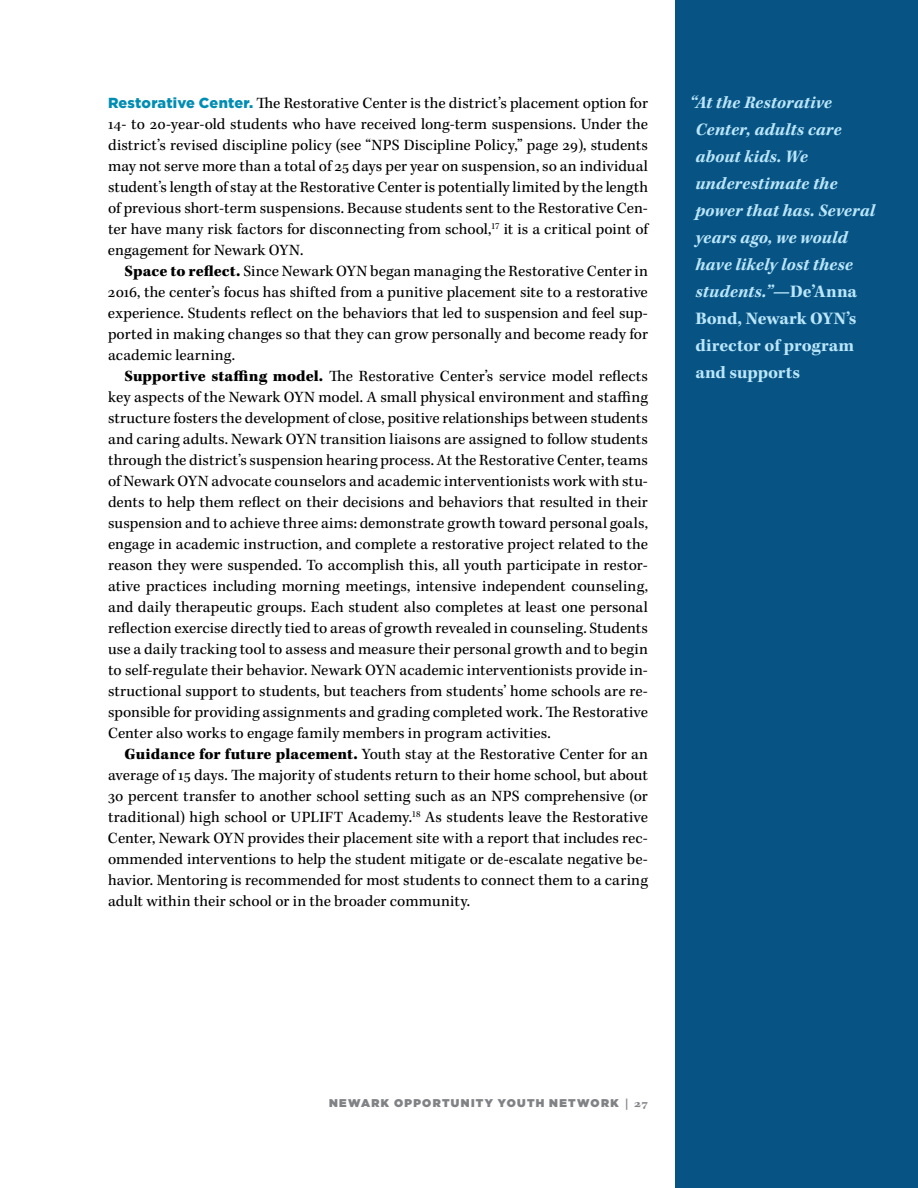
<style>
.page{position:relative;width:918px;height:1188px;background:#fff}
.page>*{position:absolute;margin:0;border:0;box-sizing:border-box;transform-origin:0 0}
.t1{font:italic 700 18px/27px "Kepler Std";letter-spacing:.005em;color:#b9e6fa}
.t2{font:16.05px/21px "Kepler Std";letter-spacing:.005em;color:#000;text-align:justify}
.t3{font:900 11.25px "Gotham";letter-spacing:.115em;color:#808285}
.s1{font-family:"Gotham";font-weight:900;font-size:14.55px;color:#008db3}
.s2{font-weight:900}
.s3{font-style:normal}
.s4{font-family:"Kepler Std";font-weight:700;font-stretch:expanded}
</style>
<div class="page">
<div style="left:675px;top:0;width:243px;height:1188px;background:#075384"></div>
<p class="t2" style="left:108px;top:93px;width:542px"><span class="s1">Restorative Center.</span> The Restorative Center is the district’s placement option for 14- to 20-year-old students who have received long-term suspensions. Under the district’s revised discipline policy (see “NPS Discipline Policy,” page 29), students may not serve more than a total of 25 days per year on suspension, so an individual student’s length of stay at the Restorative Center is potentially limited by the length of previous short-term suspensions. Because students sent to the Restorative Cen&shy;ter have many risk factors for disconnecting from school,<sup>17</sup> it is a critical point of engagement for Newark OYN.</p>
<p class="t2" style="left:108px;top:261px;width:542px;text-indent:16px"><span class="s2">Space to reflect.</span> Since Newark OYN began managing the Restorative Center in 2016, the center’s focus has shifted from a punitive placement site to a restorative experience. Students reflect on the behaviors that led to suspension and feel sup&shy;ported in making changes so that they can grow personally and become ready for academic learning.</p>
<p class="t2" style="left:108px;top:366px;width:542px;text-indent:16px"><span class="s2">Supportive staffing model.</span> The Restorative Center’s service model reflects key aspects of the Newark OYN model. A small physical environment and staffing structure fosters the development of close, positive relationships between students and caring adults. Newark OYN transition liaisons are assigned to follow students through the district’s suspension hearing process. At the Restorative Center, teams of Newark OYN advocate counselors and academic interventionists work with stu&shy;dents to help them reflect on their decisions and behaviors that resulted in their suspension and to achieve three aims: demonstrate growth toward personal goals, engage in academic instruction, and complete a restorative project related to the reason they were suspended. To accomplish this, all youth participate in restor&shy;ative practices including morning meetings, intensive independent counseling, and daily therapeutic groups. Each student also completes at least one personal reflection exercise directly tied to areas of growth revealed in counseling. Students use a daily tracking tool to assess and measure their personal growth and to begin to self-regulate their behavior. Newark OYN academic interventionists provide in&shy;structional support to students, but teachers from students’ home schools are re&shy;sponsible for providing assignments and grading completed work. The Restorative Center also works to engage family members in program activities.</p>
<p class="t2" style="left:108px;top:744px;width:542px;text-indent:17px"><span class="s2">Guidance for future placement.</span> Youth stay at the Restorative Center for an average of 15 days. The majority of students return to their home school, but about 30 percent transfer to another school setting such as an NPS comprehensive (or traditional) high school or UPLIFT Academy.<sup>18</sup> As students leave the Restorative Center, Newark OYN provides their placement site with a report that includes rec&shy;ommended interventions to help the student mitigate or de-escalate negative be&shy;havior. Mentoring is recommended for most students to connect them to a caring adult within their school or in the broader community.</p>
<p class="t1" style="left:695px;top:90px;width:181px;text-indent:-6px">“At the Restorative<br>Center, adults care about kids. We underestimate the power that has. Several years ago, we would have likely lost these students.”<span class="s3">—De’Anna<br>Bond, Newark OYN’s director of program and supports</span></p>
<p class="t3" style="left:329px;top:1095px;width:320px">NEWARK OPPORTUNITY YOUTH NETWORK <span class="s4">| 27</span></p>
</div>
